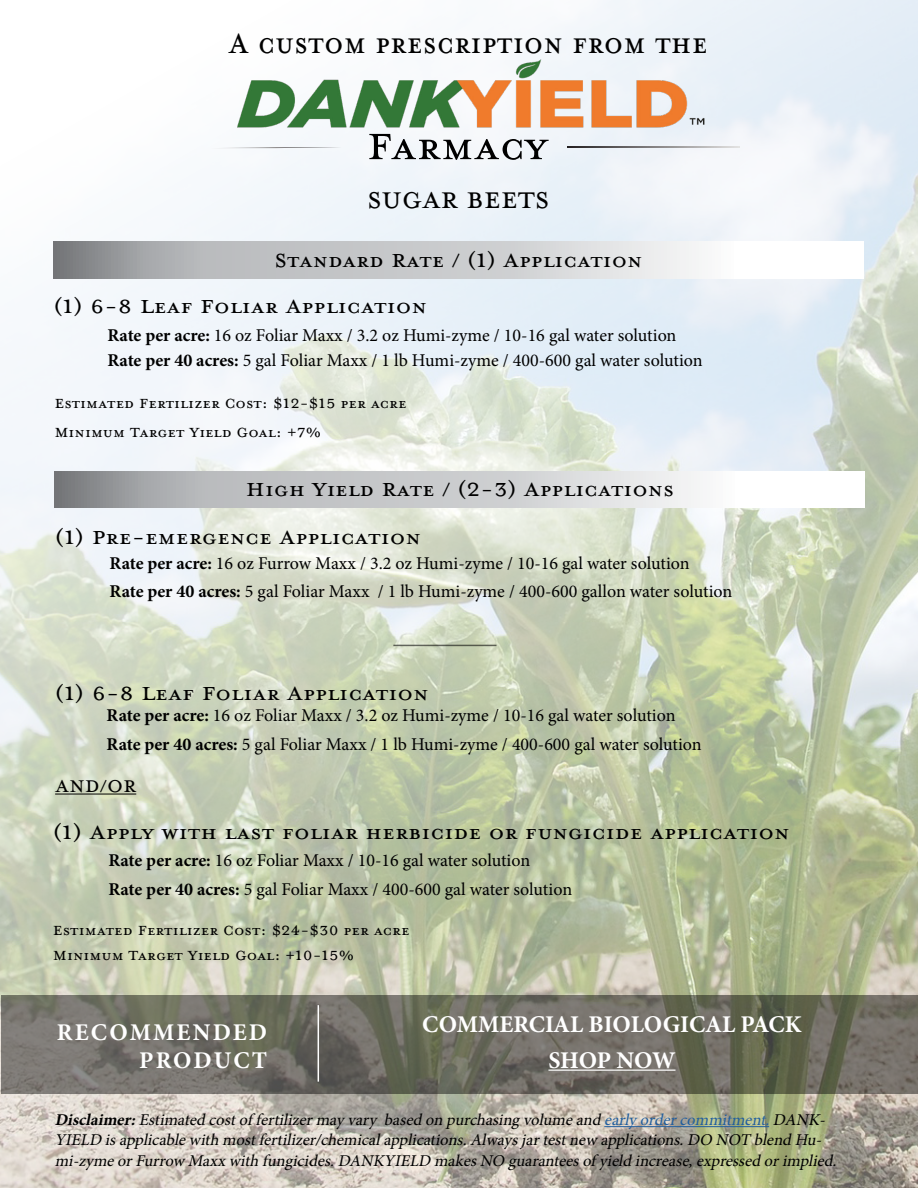
<style>
.page{position:relative;width:918px;height:1188px;background:#fff}
.page>*{position:absolute;margin:0;border:0;box-sizing:border-box;transform-origin:0 0}
.t1{font:58.2px "Mrs Eaves Petite Caps OT";color:#000}
.t2{font:43.8px "Mrs Eaves Petite Caps OT";color:#000;scale:.9 1}
.t3{font:36px "Mrs Eaves Petite Caps OT";color:#000}
.t4{font:30px/46.2px "Mrs Eaves Petite Caps OT";color:#000}
.t5{font:30px "Mrs Eaves Petite Caps OT";color:#000;scale:1.05 1}
.t6{font:27px "Mrs Eaves Petite Caps OT";color:#000}
.t7{font:700 24px/36px "Minion Pro";color:#fff;text-align:center}
.t8{font:700 24px/28.5px "Minion Pro";letter-spacing:.09em;color:#fff;text-align:right}
.t9{font:21px/28.8px "Mrs Eaves Petite Caps OT";color:#000}
.t10{font:18px/28.5px "Minion Pro";color:#000}
.t11{font:italic 16.5px/19.8px "Minion Pro";color:#000}
.s1{font-weight:700}
.s2{color:#215e9e}
</style>
<div class="page">
<img style="left:0;top:0;width:918px;height:1188px">
<svg style="left:567px;top:147px;width:173px;height:1px"></svg>
<svg style="left:210px;top:147px;width:132px;height:1px"></svg>
<img style="left:237px;top:60px;width:471px;height:74px">
<svg style="left:53px;top:242px;width:810px;height:36px"></svg>
<svg style="left:55px;top:471px;width:810px;height:37px"></svg>
<hr style="left:393px;top:645px;width:103px;height:1px;background:#000">
<hr style="left:55px;top:794px;width:81px;height:1px;background:#000">
<hr style="left:604px;top:1126px;width:165px;height:1px;background:#215e9e">
<svg style="left:2px;top:995px;width:916px;height:99px;background:#6e6c61"></svg>
<hr style="left:318px;top:1005px;width:1px;height:77px;background:#fff">
<hr style="left:548px;top:1070px;width:128px;height:1px;background:#fff">
<h2 class="t2" style="left:228px;top:16px;width:534px">A custom prescription from the</h2>
<h1 class="t1" style="left:367px;top:110px;width:183px">Farmacy</h1>
<h3 class="t3" style="left:367px;top:178px;width:184px">SUGAR BEETS</h3>
<h3 class="t4" style="left:53px;top:235px;width:590px;text-indent:221px">Standard Rate / (1) Application (1) 6-8 Leaf Foliar Application</h3>
<p class="t10" style="left:107px;top:322px;width:597px;line-height:25.5px"><span class="s1">Rate per acre:</span> 16 oz Foliar Maxx / 3.2 oz Humi-zyme / 10-16 gal water solution<br><span class="s1">Rate per 40 acres:</span> 5 gal Foliar Maxx / 1 lb Humi-zyme / 400-600 gal water solution</p>
<p class="t9" style="left:54px;top:387px;width:354px">Estimated Fertilizer Cost: $12-$15 per acre<br>Minimum Target Yield Goal: +7%</p>
<h3 class="t4" style="left:55px;top:464px;width:621px;line-height:47.5px;text-indent:191px">High Yield Rate / (2-3) Applications (1) Pre-emergence Application</h3>
<p class="t10" style="left:110px;top:549px;width:624px"><span class="s1">Rate per acre:</span> 16 oz Furrow Maxx / 3.2 oz Humi-zyme / 10-16 gal water solution<br><span class="s1">Rate per 40 acres:</span> 5 gal Foliar Maxx / 1 lb Humi-zyme / 400-600 gallon water solution</p>
<h3 class="t5" style="left:55px;top:675px;width:357px">(1) 6-8 Leaf Foliar Application</h3>
<p class="t10" style="left:107px;top:701px;width:597px"><span class="s1">Rate per acre:</span> 16 oz Foliar Maxx / 3.2 oz Humi-zyme / 10-16 gal water solution<br><span class="s1">Rate per 40 acres:</span> 5 gal Foliar Maxx / 1 lb Humi-zyme / 400-600 gal water solution</p>
<h3 class="t6" style="left:55px;top:769px;width:83px">AND/OR</h3>
<h3 class="t5" style="left:53px;top:814px;width:703px">(1) Apply with last foliar herbicide or fungicide application</h3>
<p class="t10" style="left:108px;top:846px;width:465px"><span class="s1">Rate per acre:</span> 16 oz Foliar Maxx / 10-16 gal water solution<br><span class="s1">Rate per 40 acres:</span> 5 gal Foliar Maxx / 400-600 gal water solution</p>
<p class="t9" style="left:53px;top:916px;width:358px;line-height:25.2px">Estimated Fertilizer Cost: $24-$30 per acre<br>Minimum Target Yield Goal: +10-15%</p>
<h3 class="t8" style="left:57px;top:1018px;width:212px">RECOMMENDED<br>PRODUCT</h3>
<h3 class="t7" style="left:422px;top:1006px;width:381px">COMMERCIAL BIOLOGICAL PACK<br>SHOP NOW</h3>
<p class="t11" style="left:55px;top:1110px;width:776px"><span class="s1">Disclaimer:</span>Estimated costof fertilizermayvary based on purchasingvolumeand <span class="s2">earlyordercommitment.</span>DANK-<br>YIELD isapplicablewith mostfertilizer/chemicalapplications.Alwaysj artestnew applications.DO NOT blend Hu-</p>
<p class="t11" style="left:55px;top:1151px;width:787px">mi-zymeorFurrow Maxxwith fungicides.DANKYIELD makesNO guaranteesof yield increase,expressed orimplied.</p>
</div>
